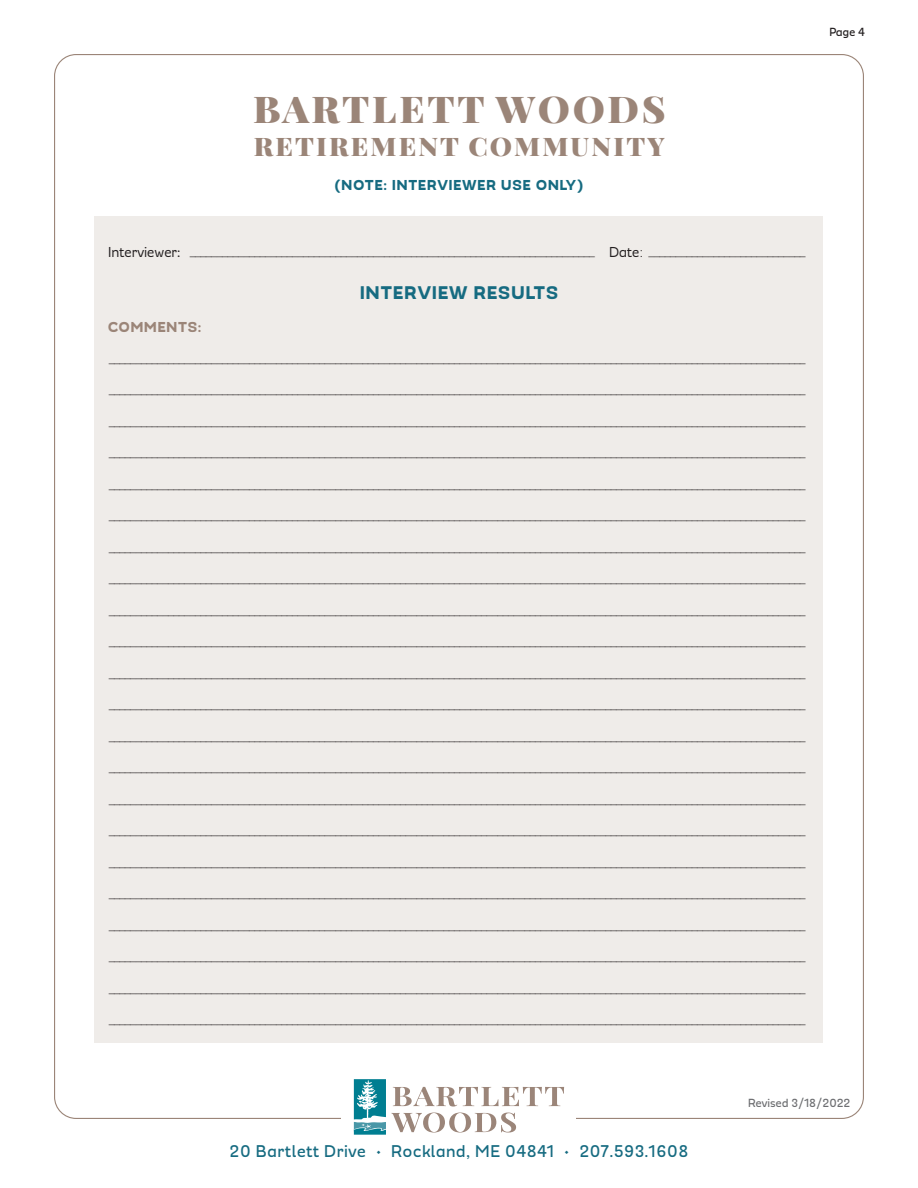
<style>
.page{position:relative;width:918px;height:1188px;background:#fff}
.page>*{position:absolute;margin:0;border:0;box-sizing:border-box;transform-origin:0 0}
.t1{font:900 37.05px "Playfair Display";letter-spacing:.07em;color:#9b8578;scale:1.05 1}
.t2{font:900 25.65px "Playfair Display";letter-spacing:.08em;color:#9b8578;scale:1.05 1}
.t3{font:900 21px "Modernica";letter-spacing:.06em;color:#166b81}
.t4{font:500 19.5px "Modernica";letter-spacing:.025em;color:#166b81}
.t5{font:300 18px/31.5px "Modernica";color:#231f20;text-align:justify}
.t6{font:900 16.5px "Modernica";letter-spacing:.06em;color:#166b81}
.t7{font:900 16.5px "Modernica";letter-spacing:.06em;color:#9b8578}
.t8{font:500 13.5px "Modernica";letter-spacing:-.005em;color:#6d6e71}
.t9{font:500 13.5px "Modernica";color:#231f20}
.s1{font-weight:400;font-size:16.5px}
</style>
<div class="page">
<svg style="left:354px;top:1079px;width:210px;height:56px"></svg>
<div style="left:94px;top:216px;width:730px;height:826px;background:#efece9"></div>
<h1 class="t1" style="left:253px;top:80px;width:395px">BARTLETT WOODS</h1>
<h2 class="t2" style="left:254px;top:126px;width:393px">RETIREMENT COMMUNITY</h2>
<p class="t6" style="left:334px;top:177px;width:250px">(NOTE: INTERVIEWER USE ONLY)</p>
<p class="t5" style="left:108px;top:236px;width:700px"><span class="s1">Interviewer:</span> ___________________________________________________________________________ <span class="s1">Date</span>: _____________________________</p>
<p class="t3" style="left:360px;top:283px;width:199px">INTERVIEW RESULTS</p>
<p class="t7" style="left:108px;top:320px;width:95px">COMMENTS:</p>
<p class="t5" style="left:108px;top:343px;width:700px">_________________________________________________________________________________________________________________________________ _________________________________________________________________________________________________________________________________ _________________________________________________________________________________________________________________________________ _________________________________________________________________________________________________________________________________ _________________________________________________________________________________________________________________________________ _________________________________________________________________________________________________________________________________ _________________________________________________________________________________________________________________________________ _________________________________________________________________________________________________________________________________ _________________________________________________________________________________________________________________________________ _________________________________________________________________________________________________________________________________ _________________________________________________________________________________________________________________________________ _________________________________________________________________________________________________________________________________ _________________________________________________________________________________________________________________________________ _________________________________________________________________________________________________________________________________ _________________________________________________________________________________________________________________________________ _________________________________________________________________________________________________________________________________ _________________________________________________________________________________________________________________________________ _________________________________________________________________________________________________________________________________ _________________________________________________________________________________________________________________________________ _________________________________________________________________________________________________________________________________ _________________________________________________________________________________________________________________________________ _________________________________________________________________________________________________________________________________</p>
<p class="t9" style="left:829px;top:25px;width:37px">Page 4</p>
<p class="t4" style="left:230px;top:1142px;width:460px">20 Bartlett Drive • Rockland, ME 04841 • 207.593.1608</p>
<p class="t8" style="left:748px;top:1097px;width:104px">Revised 3/18/2022</p>
</div>
